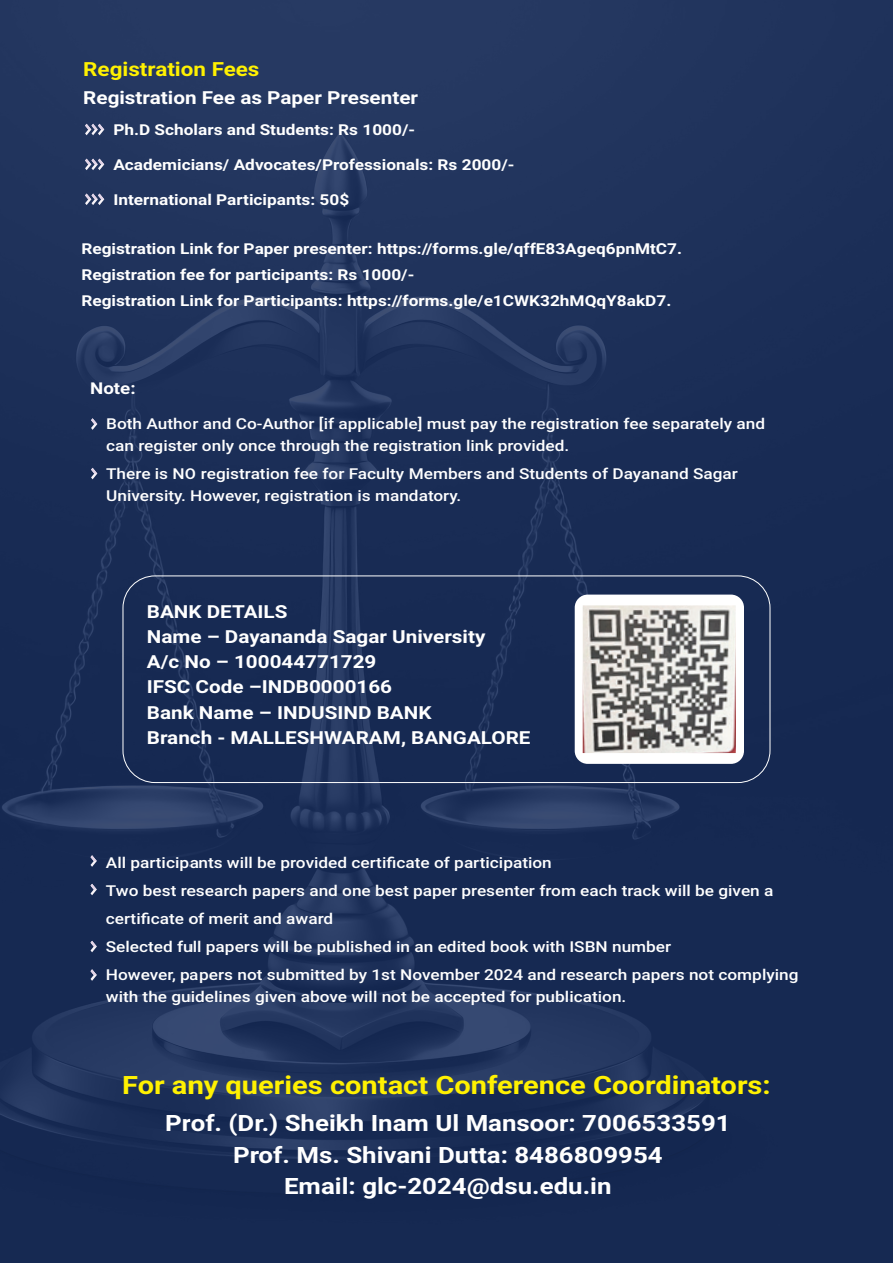
<style>
.page{position:relative;width:893px;height:1263px;background:#fff}
.page>*{position:absolute;margin:0;border:0;box-sizing:border-box;transform-origin:0 0}
.t1{font:700 25.35px "Roboto";color:#fff101;scale:1.15 1}
.t2{font:700 22.5px/31px "Roboto";color:#fff;text-align:center;scale:1.15 1}
.t3{font:700 19.5px "Roboto";color:#fff101;scale:1.15 1}
.t4{font:700 18px/25px "Roboto";color:#fff;scale:1.15 1}
.t5{font:700 16.35px "Roboto";color:#fff;scale:1.15 1}
.t6{font:500 15px/28px "Roboto";color:#fff;scale:1.15 1}
.t7{font:700 15px/26px "Roboto";color:#fff;scale:1.15 1}
</style>
<div class="page">
<img style="left:0;top:0;width:893px;height:1263px">
<svg style="left:91px;top:418px;width:6px;height:12px"></svg>
<svg style="left:91px;top:468px;width:6px;height:11px"></svg>
<svg style="left:91px;top:855px;width:6px;height:12px"></svg>
<svg style="left:91px;top:884px;width:6px;height:11px"></svg>
<svg style="left:91px;top:941px;width:6px;height:11px"></svg>
<svg style="left:91px;top:969px;width:6px;height:12px"></svg>
<svg style="left:85px;top:124px;width:19px;height:11px"></svg>
<svg style="left:85px;top:159px;width:19px;height:11px"></svg>
<svg style="left:85px;top:194px;width:19px;height:11px"></svg>
<div style="left:123px;top:575px;width:647px;height:208px;border:1px solid #fff;border-radius:32px"></div>
<div style="left:575px;top:595px;width:169px;height:169px;background:#fff;border-radius:13px"></div>
<img style="left:583px;top:605px;width:153px;height:148px">
<h3 class="t3" style="left:83px;top:56px;width:155px">Registration Fees</h3>
<p class="t4" style="left:83px;top:84px;width:293px">Registration Fee as Paper Presenter</p>
<p class="t7" style="left:113px;top:116px;width:264px">Ph.D Scholars and Students: Rs 1000/-</p>
<p class="t7" style="left:113px;top:151px;width:350px">Academicians/ Advocates/Professionals: Rs 2000/-</p>
<p class="t7" style="left:113px;top:186px;width:207px">International Participants: 50$</p>
<p class="t7" style="left:81px;top:235px;width:524px">Registration Link for Paper presenter: https://forms.gle/qffE83Ageq6pnMtC7.<br>Registration fee for participants: Rs 1000/-<br>Registration Link for Participants: https://forms.gle/e1CWK32hMQqY8akD7.</p>
<p class="t5" style="left:90px;top:377px;width:41px">Note:</p>
<p class="t6" style="left:106px;top:412px;width:575px;line-height:22px">Both Author and Co-Author [if applicable] must pay the registration fee separately and can register only once through the registration link provided.</p>
<p class="t6" style="left:106px;top:462px;width:551px;line-height:22px">There is NO registration fee for Faculty Members and Students of Dayanand Sagar<br>University. However, registration is mandatory.</p>
<p class="t4" style="left:147px;top:599px;width:335px">BANK DETAILS<br>Name – Dayananda Sagar University<br>A/c No – 100044771729<br>IFSC Code –INDB0000166<br>Bank Name – INDUSIND BANK<br>Branch - MALLESHWARAM, BANGALORE</p>
<p class="t6" style="left:106px;top:847px;width:604px">All participants will be provided certificate of participation<br>Two best research papers and one best paper presenter from each track will be given a certificate of merit and award<br>Selected full papers will be published in an edited book with ISBN number<br>However, papers not submitted by 1st November 2024 and research papers not complying</p>
<p class="t6" style="left:106px;top:982px;width:454px">with the guidelines given above will not be accepted for publication.</p>
<h1 class="t1" style="left:122px;top:1067px;width:566px">For any queries contact Conference Coordinators:</h1>
<h2 class="t2" style="left:165px;top:1107px;width:493px">Prof. (Dr.) Sheikh Inam Ul Mansoor: 7006533591<br>Prof. Ms. Shivani Dutta: 8486809954<br>Email: glc-2024@dsu.edu.in</h2>
</div>
